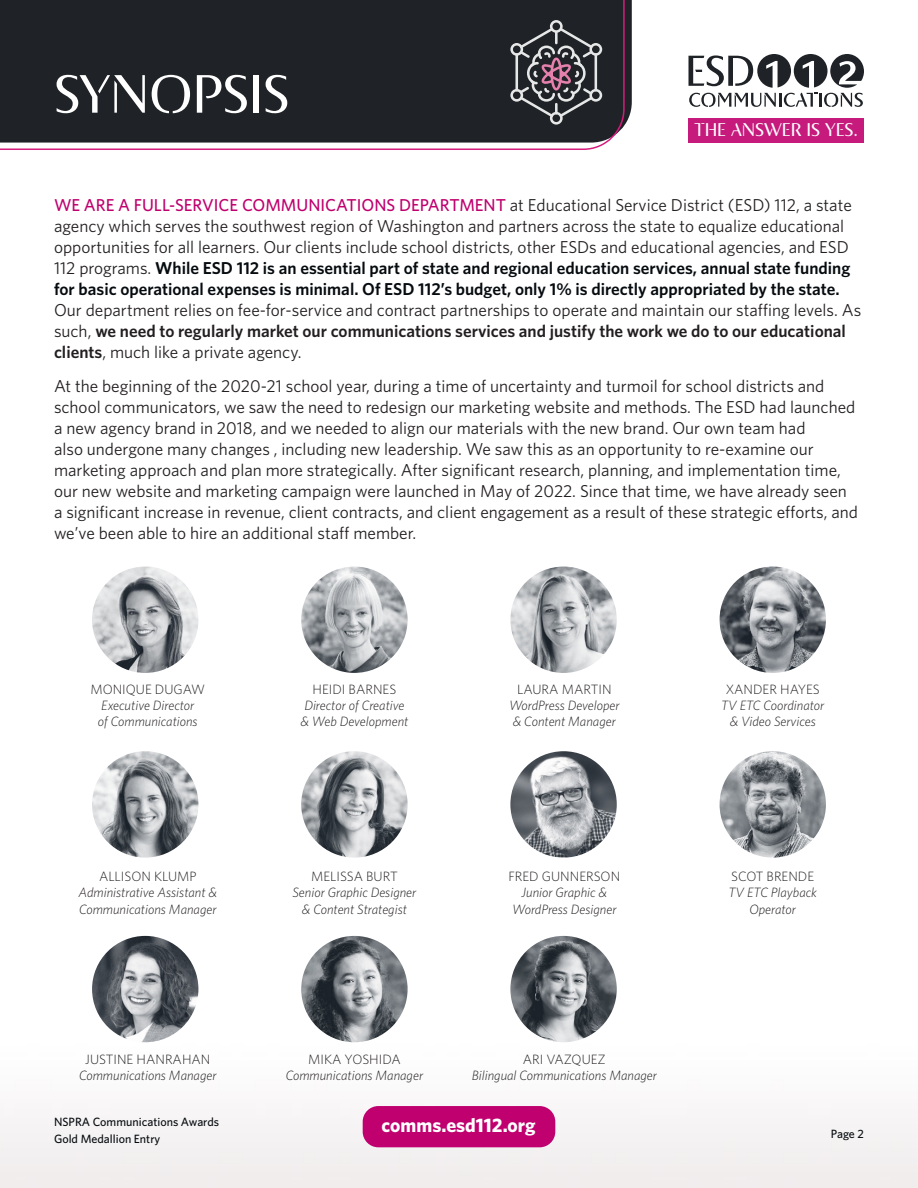
<style>
.page{position:relative;width:918px;height:1188px;background:#fff}
.page>*{position:absolute;margin:0;border:0;box-sizing:border-box;transform-origin:0 0}
.t1{font:57px "Bath Spa New Roman Title";color:#fff}
.t2{font:700 19.65px "Whitney";color:#fff}
.t3{font:19.5px "Bath Spa New Roman Title";color:#fff}
.t4{font:17.25px/21px "Whitney";color:#231f20}
.t5{font:italic 300 13.5px/16.2px "Whitney";color:#231f20}
.t6{font:300 13.5px "Whitney";color:#231f20}
.t7{font:500 12px/16.5px "Whitney";color:#060b0f}
.s1{font-weight:500;color:#bf006e}
.s2{font-weight:600;color:#060b0f}
.s3{font-weight:600}
</style>
<div class="page">
<img style="left:0;top:1038px;width:918px;height:150px">
<svg style="left:688px;top:54px;width:176px;height:53px"></svg>
<div style="left:688px;top:118px;width:176px;height:25px;background:#c61a7c"></div>
<div style="left:363px;top:1106px;width:192px;height:41px;background:#bf006e;border-radius:16px"></div>
<div style="left:0;top:0;width:625px;height:150px;background:#1f2327"></div>
<img style="left:92px;top:567px;width:106px;height:106px;border-radius:53px">
<img style="left:92px;top:751px;width:106px;height:107px;border-radius:53px">
<img style="left:301px;top:567px;width:107px;height:106px;border-radius:53px">
<img style="left:92px;top:936px;width:106px;height:106px;border-radius:53px">
<img style="left:301px;top:751px;width:107px;height:107px;border-radius:53px">
<img style="left:301px;top:936px;width:107px;height:106px;border-radius:53px">
<img style="left:510px;top:567px;width:107px;height:106px;border-radius:53px">
<img style="left:510px;top:936px;width:107px;height:106px;border-radius:53px">
<img style="left:510px;top:751px;width:107px;height:107px;border-radius:53px">
<img style="left:720px;top:567px;width:106px;height:106px;border-radius:53px">
<img style="left:720px;top:751px;width:106px;height:107px;border-radius:53px">
<svg style="left:510px;top:20px;width:92px;height:105px;background:#4c4b50"></svg>
<h1 class="t1" style="left:54px;top:67px;width:237px">SYNOPSIS</h1>
<p class="t3" style="left:694px;top:120px;width:165px">THE ANSWER IS YES.</p>
<p class="t4" style="left:54px;top:194px;width:799px"><span class="s1">WE ARE A FULL-SERVICE COMMUNICATIONS DEPARTMENT</span> at Educational Service District (ESD) 112, a state agency which serves the southwest region of Washington and partners across the state to equalize educational opportunities for all learners. Our clients include school districts, other ESDs and educational agencies, and ESD 112 programs. <span class="s2">While ESD 112 is an essential part of state and regional education services, annual state funding for basic operational expenses is minimal. Of ESD 112’s budget, only 1% is directly appropriated by the state.</span></p>
<p class="t4" style="left:54px;top:299px;width:809px">Our department relies on fee-for-service and contract partnerships to operate and maintain our staffing levels. As such, <span class="s3">we need to regularly market our communications services and justify the work we do to our educational clients</span>, much like a private agency.</p>
<p class="t4" style="left:54px;top:375px;width:806px">At the beginning of the 2020-21 school year, during a time of uncertainty and turmoil for school districts and school communicators, we saw the need to redesign our marketing website and methods. The ESD had launched a new agency brand in 2018, and we needed to align our materials with the new brand. Our own team had<br>also undergone many changes , including new leadership. We saw this as an opportunity to re-examine our marketing approach and plan more strategically. After significant research, planning, and implementation time, our new website and marketing campaign were launched in May of 2022. Since that time, we have already seen a significant increase in revenue, client contracts, and client engagement as a result of these strategic efforts, and we’ve been able to hire an additional staff member.</p>
<p class="t6" style="left:90px;top:680px;width:116px">MONIQUE DUGAW</p>
<p class="t5" style="left:98px;top:697px;width:101px">Executive Director of Communications</p>
<p class="t6" style="left:99px;top:867px;width:99px">ALLISON KLUMP</p>
<p class="t5" style="left:79px;top:884px;width:140px">Administrative Assistant &amp;<br>Communications Manager</p>
<p class="t6" style="left:85px;top:1050px;width:127px">JUSTINE HANRAHAN</p>
<p class="t5" style="left:79px;top:1067px;width:139px">Communications Manager</p>
<p class="t7" style="left:54px;top:1114px;width:167px">NSPRA Communications Awards<br>Gold Medallion Entry</p>
<p class="t6" style="left:313px;top:680px;width:85px">HEIDI BARNES</p>
<p class="t5" style="left:301px;top:697px;width:109px">Director of Creative &amp; Web Development</p>
<p class="t6" style="left:517px;top:680px;width:96px">LAURA MARTIN</p>
<p class="t5" style="left:509px;top:697px;width:112px">WordPress Developer &amp; Content Manager</p>
<p class="t6" style="left:311px;top:867px;width:88px">MELISSA BURT</p>
<p class="t5" style="left:293px;top:884px;width:125px;text-align:center">Senior Graphic Designer &amp; Content Strategist</p>
<p class="t6" style="left:508px;top:867px;width:113px">FRED GUNNERSON</p>
<p class="t5" style="left:512px;top:884px;width:106px;text-align:center">Junior Graphic &amp;<br>WordPress Designer</p>
<p class="t6" style="left:308px;top:1050px;width:94px">MIKA YOSHIDA</p>
<p class="t5" style="left:286px;top:1067px;width:139px">Communications Manager</p>
<p class="t6" style="left:523px;top:1050px;width:85px">ARI VAZQUEZ</p>
<p class="t5" style="left:472px;top:1067px;width:187px">Bilingual Communications Manager</p>
<p class="t2" style="left:382px;top:1112px;width:156px">comms.esd112.org</p>
<p class="t6" style="left:726px;top:680px;width:96px">XANDER HAYES</p>
<p class="t5" style="left:721px;top:697px;width:105px;text-align:center">TV ETC Coordinator &amp; Video Services</p>
<p class="t6" style="left:731px;top:867px;width:84px">SCOT BRENDE</p>
<p class="t5" style="left:729px;top:884px;width:90px;text-align:center">TV ETC Playback<br>Operator</p>
<p class="t7" style="left:831px;top:1125px;width:35px">Page 2</p>
</div>
